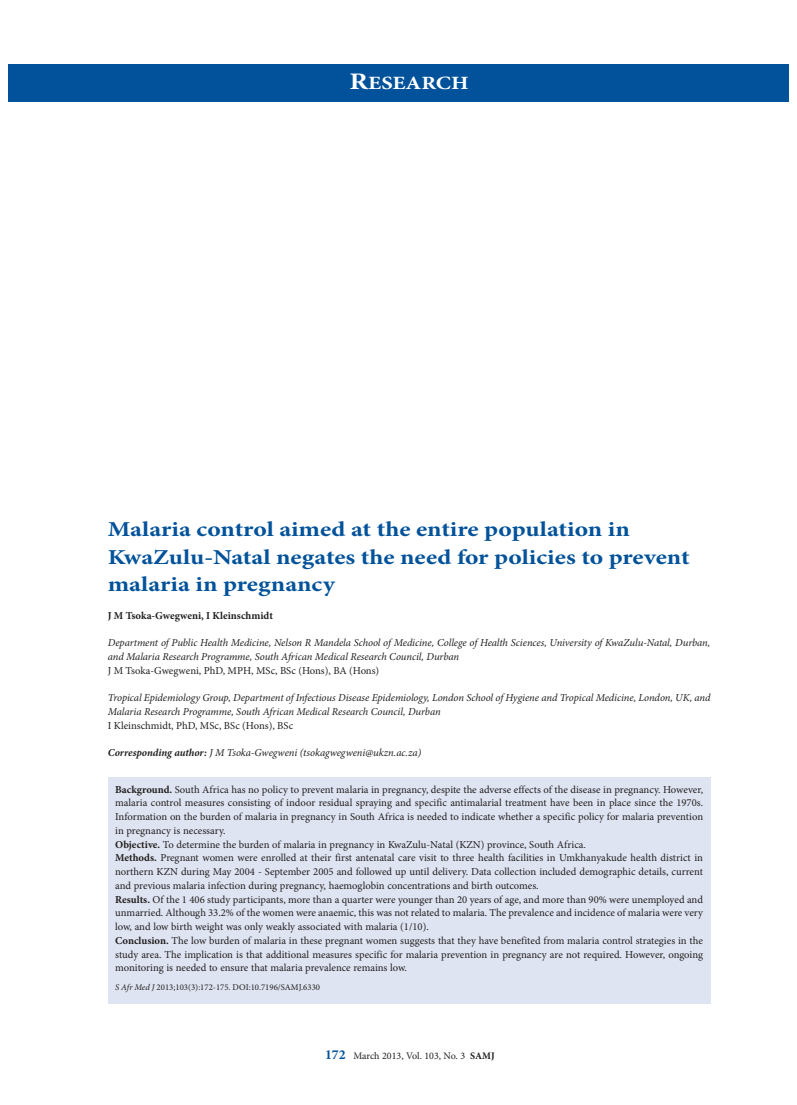
<style>
.page{position:relative;width:797px;height:1105px;background:#fff}
.page>*{position:absolute;margin:0;border:0;box-sizing:border-box;transform-origin:0 0}
.t1{font:700 21.25px/27.5px "Minion Pro";color:#01529a;scale:1.2 1}
.t2{font:700 18.75px "Minion Pro";color:#fff;scale:1.2 1}
.t3{font:10.62px/13.8px "Minion Pro";color:#231f20}
.t4{font:italic 10.62px/13.8px "Minion Pro";letter-spacing:-.005em;color:#231f20}
.t5{font:700 10.62px "Minion Pro";color:#231f20}
.t6{font:10px "Minion Pro";letter-spacing:-.005em;color:#231f20}
.t7{font:8.75px "Minion Pro";color:#231f20}
.s1{font-size:23.75px}
.s2{font-weight:700}
.s3{font-style:italic}
.s4{font-weight:700;font-size:13.75px;color:#01529a}
</style>
<div class="page">
<div style="left:9px;top:64px;width:779px;height:37px;background:#01529a"></div>
<div style="left:108px;top:778px;width:602px;height:226px;background:#dee4f1"></div>
<h2 class="t2" style="left:349px;top:69px;width:101px"><span class="s1">R</span>ESEARCH</h2>
<h1 class="t1" style="left:108px;top:515px;width:486px">Malaria control aimed at the entire population in<br>KwaZulu-Natal negates the need for policies to prevent malaria in pregnancy</h1>
<p class="t5" style="left:108px;top:608px;width:167px">J M Tsoka-Gwegweni, I Kleinschmidt</p>
<p class="t4" style="left:108px;top:636px;width:604px">Department of Public Health Medicine, Nelson R Mandela School of Medicine, College of Health Sciences, University of KwaZulu-Natal, Durban, and Malaria Research Programme, South African Medical Research Council, Durban</p>
<p class="t3" style="left:108px;top:664px;width:273px">J M Tsoka-Gwegweni, PhD, MPH, MSc, BSc (Hons), BA (Hons)</p>
<p class="t4" style="left:108px;top:691px;width:604px">Tropical Epidemiology Group, Department of Infectious Disease Epidemiology, London School of Hygiene and Tropical Medicine, London, UK, and<br>Malaria Research Programme, South African Medical Research Council, Durban</p>
<p class="t3" style="left:108px;top:719px;width:187px">I Kleinschmidt, PhD, MSc, BSc (Hons), BSc</p>
<p class="t4" style="left:108px;top:746px;width:315px"><span class="s2">Corresponding author:</span> J M Tsoka-Gwegweni (tsokagwegweni@ukzn.ac.za)</p>
<p class="t3" style="left:115px;top:782px;width:589px"><span class="s2">Background.</span> South Africa has no policy to prevent malaria in pregnancy, despite the adverse effects of the disease in pregnancy. However, malaria control measures consisting of indoor residual spraying and specific antimalarial treatment have been in place since the 1970s.<br>Information on the burden of malaria in pregnancy in South Africa is needed to indicate whether a specific policy for malaria prevention in pregnancy is necessary.<br><span class="s2">Objective.</span> To determine the burden of malaria in pregnancy in KwaZulu-Natal (KZN) province, South Africa.<br><span class="s2">Methods.</span> Pregnant women were enrolled at their first antenatal care visit to three health facilities in Umkhanyakude health district in northern KZN during May 2004 - September 2005 and followed up until delivery. Data collection included demographic details, current and previous malaria infection during pregnancy, haemoglobin concentrations and birth outcomes.<br><span class="s2">Results.</span> Of the 1 406 study participants, more than a quarter were younger than 20 years of age, and more than 90% were unemployed and unmarried. Although 33.2% of the women were anaemic, this was not related to malaria. The prevalence and incidence of malaria were very low, and low birth weight was only weakly associated with malaria (1/10).<br><span class="s2">Conclusion.</span> The low burden of malaria in these pregnant women suggests that they have benefited from malaria control strategies in the study area. The implication is that additional measures specific for malaria prevention in pregnancy are not required. However, ongoing monitoring is needed to ensure that malaria prevalence remains low.</p>
<p class="t7" style="left:115px;top:981px;width:206px"><span class="s3">S Afr Med J</span> 2013;103(3):172-175. DOI:10.7196/SAMJ.6330</p>
<p class="t6" style="left:325px;top:1049px;width:171px"><span class="s4">172</span> March 2013, Vol. 103, No. 3 <span class="s2">SAMJ</span></p>
</div>
